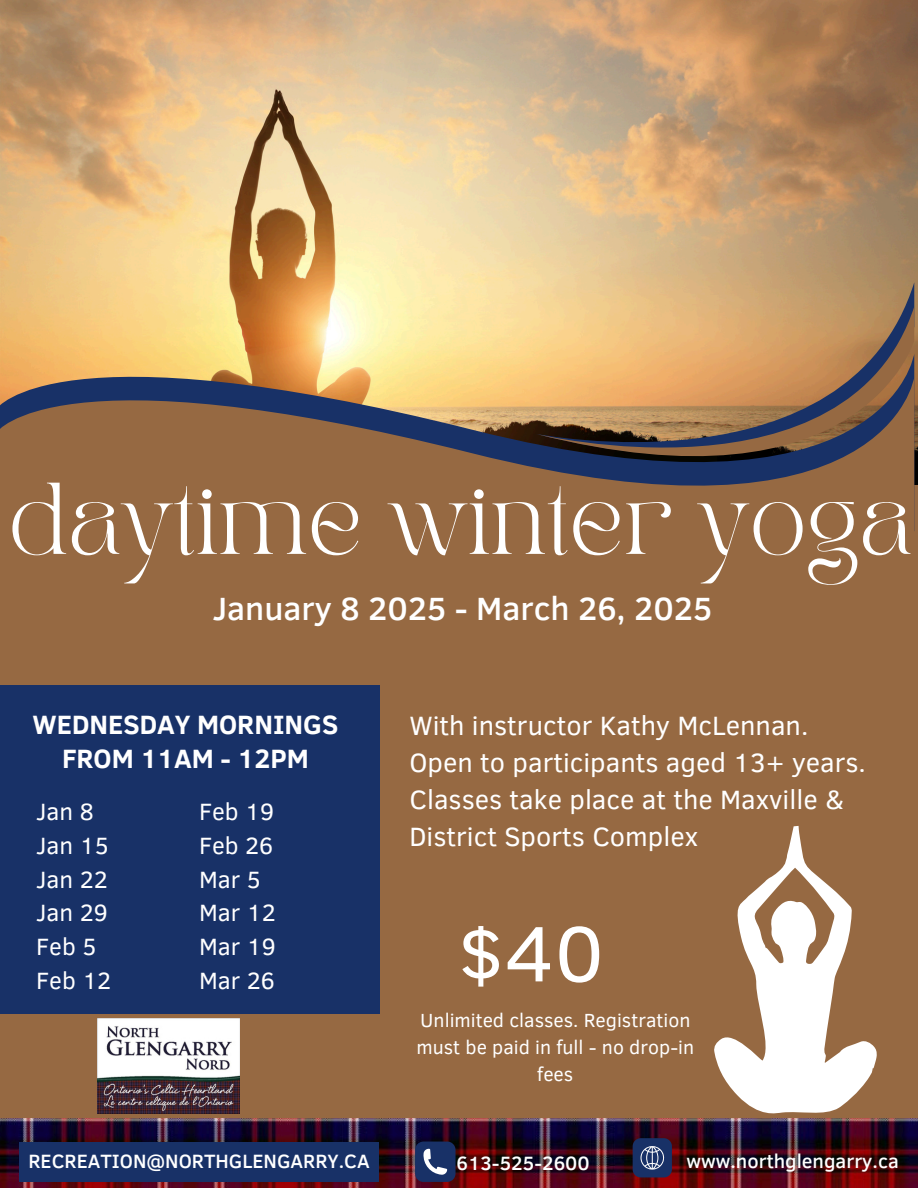
<style>
.page{position:relative;width:918px;height:1188px;background:#966942}
.page>*{position:absolute;margin:0;border:0;box-sizing:border-box;transform-origin:0 0}
.t1{font:80.25px "Clear Sans";color:#fff}
.t2{font:71.25px "TAN PEARL Regular";color:#fff}
.t3{font:500 33px "Clear Sans";color:#fff}
.t4{font:27.15px/37.2px "Clear Sans";color:#fff}
.t5{font:700 27.15px/33.8px "Clear Sans";color:#fff;text-align:center}
.t6{font:24.15px/33.8px "Clear Sans";color:#fff}
.t7{font:500 19.8px "Clear Sans";color:#fff}
.t8{font:19.5px/27px "Clear Sans";color:#fff;text-align:center}
</style>
<div class="page">
<div style="left:0;top:685px;width:379px;height:329px;background:#183167"></div>
<img style="left:0;top:0;width:918px;height:485px">
<svg style="left:536px;top:282px;width:378px;height:25px;background:#d2ae7b"></svg>
<svg style="left:0;top:325px;width:536px;height:23px;background:#f6d289"></svg>
<svg style="left:0;top:348px;width:536px;height:137px"></svg>
<svg style="left:536px;top:307px;width:378px;height:179px"></svg>
<img style="left:0;top:1118px;width:918px;height:70px">
<svg style="left:415px;top:1142px;width:41px;height:40px;background:#354875"></svg>
<div style="left:19px;top:1143px;width:360px;height:39px;background:#183167"></div>
<svg style="left:633px;top:1138px;width:39px;height:39px;background:#334574"></svg>
<img style="left:98px;top:1019px;width:141px;height:94px">
<svg style="left:714px;top:826px;width:163px;height:288px"></svg>
<p class="t2" style="left:8px;top:481px;width:905px">daytime winter yoga</p>
<p class="t3" style="left:213px;top:584px;width:501px">January 8 2025 - March 26, 2025</p>
<h6 class="t5" style="left:33px;top:707px;width:307px">WEDNESDAY MORNINGS<br>FROM 11AM - 12PM</h6>
<p class="t6" style="left:36px;top:794px;width:77px">Jan 8<br>Jan 15<br>Jan 22<br>Jan 29<br>Feb 5<br>Feb 12</p>
<h5 class="t6" style="left:199px;top:794px;width:78px">Feb 19<br>Feb 26<br>Mar 5<br>Mar 12<br>Mar 19<br>Mar 26</h5>
<h2 class="t4" style="left:410px;top:705px;width:458px">With instructor Kathy McLennan.<br>Open to participants aged 13+ years.<br>Classes take place at the Maxville &amp;<br>District Sports Complex</h2>
<h1 class="t1" style="left:456px;top:895px;width:150px">$40</h1>
<p class="t8" style="left:417px;top:1006px;width:279px">Unlimited classes. Registration must be paid in full - no drop-in fees</p>
<h6 class="t7" style="left:29px;top:1147px;width:343px">RECREATION@NORTHGLENGARRY.CA</h6>
<h3 class="t7" style="left:457px;top:1149px;width:135px">613-525-2600</h3>
<h4 class="t7" style="left:686px;top:1147px;width:214px">www.northglengarry.ca</h4>
</div>
